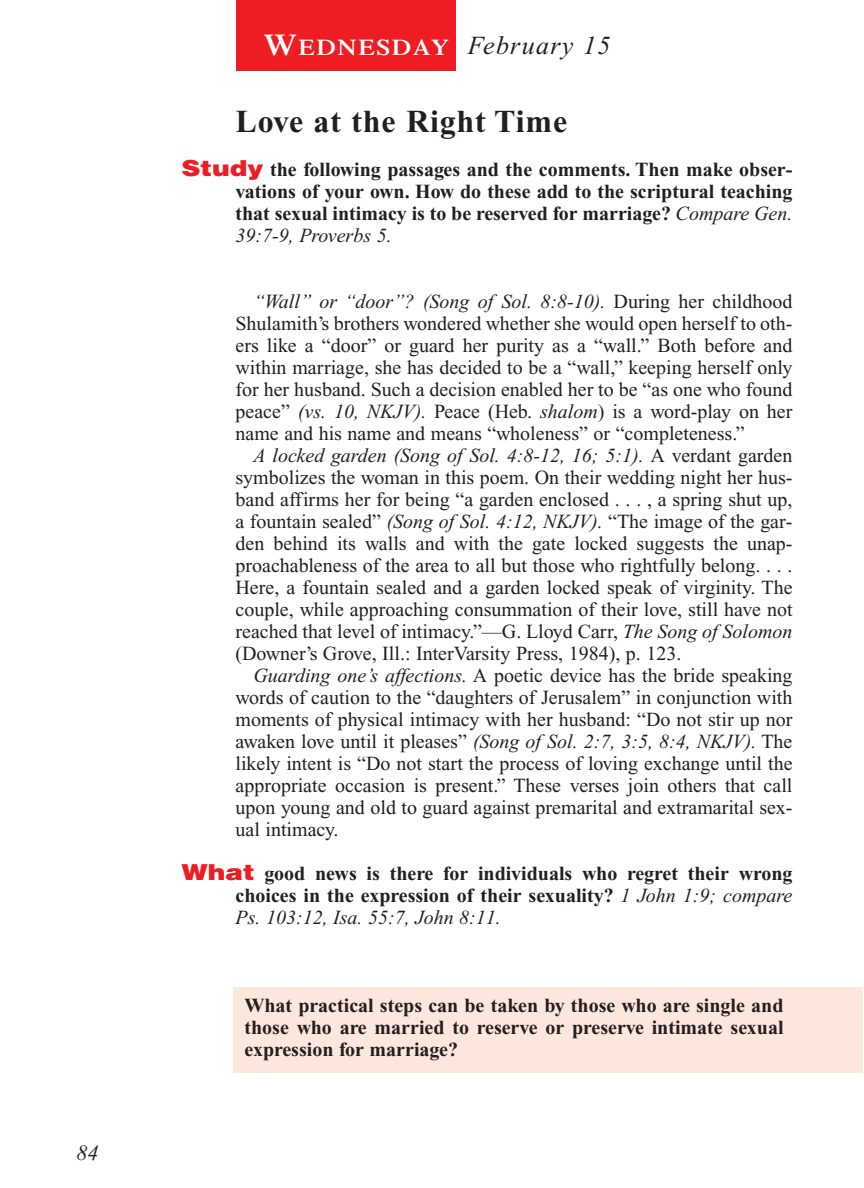
<style>
.page{position:relative;width:864px;height:1188px;background:#fff}
.page>*{position:absolute;margin:0;border:0;box-sizing:border-box;transform-origin:0 0}
.t1{font:700 32px "Times New Roman";letter-spacing:.025em;color:#231f20}
.t2{font:italic 26px "Times New Roman";letter-spacing:.05em;color:#231f20}
.t3{font:italic 22px "Times New Roman";color:#231f20}
.t4{font:20px/22px "Times New Roman";color:#231f20;text-align:justify}
.t5{font:700 20px/22px "Times New Roman";color:#231f20;text-align:justify}
.s1{font-family:"Times";font-weight:600;font-style:normal;font-size:30px;color:#fff}
.s2{font-family:"Times";font-weight:600;font-style:normal;font-size:22.4px;color:#fff}
.s3{font-family:"Helvetica";font-weight:900;font-size:22px;color:#ee1d23}
.s4{font-weight:400;font-style:italic}
.s5{font-style:italic}
</style>
<div class="page">
<div style="left:236px;top:0;width:220px;height:71px;background:#ee1d23"></div>
<div style="left:234px;top:987px;width:629px;height:86px;background:#fde7dc"></div>
<p class="t3" style="left:77px;top:1145px;width:23px">84</p>
<h2 class="t2" style="left:264px;top:35px;width:348px"><span class="s1">W</span><span class="s2">EDNESDAY</span> February 15</h2>
<h1 class="t1" style="left:236px;top:110px;width:333px">Love at the Right Time</h1>
<p class="t5" style="left:236px;top:160px;width:559px;text-indent:-54px"><span class="s3">Study</span> the following passages and the comments. Then make obser&shy;vations of your own. How do these add to the scriptural teaching that sexual intimacy is to be reserved for marriage? <span class="s4">Compare Gen.<br>39:7-9, Proverbs 5.</span></p>
<p class="t4" style="left:236px;top:292px;width:559px;text-indent:18px"><span class="s5">“Wall” or “door”? (Song of Sol. 8:8-10).</span> During her childhood Shulamith’s brothers wondered whether she would open herself to oth&shy;ers like a “door” or guard her purity as a “wall.” Both before and within marriage, she has decided to be a “wall,” keeping herself only for her husband. Such a decision enabled her to be “as one who found peace” <span class="s5">(vs. 10, NKJV).</span> Peace (Heb. <span class="s5">shalom</span>) is a word-play on her name and his name and means “wholeness” or “completeness.”</p>
<p class="t4" style="left:236px;top:446px;width:559px;text-indent:18px"><span class="s5">A locked garden (Song of Sol. 4:8-12, 16; 5:1).</span> A verdant garden symbolizes the woman in this poem. On their wedding night her hus&shy;band affirms her for being “a garden enclosed . . . , a spring shut up, a fountain sealed” <span class="s5">(Song of Sol. 4:12, NKJV).</span> “The image of the gar&shy;den behind its walls and with the gate locked suggests the unap&shy;proachableness of the area to all but those who rightfully belong. . . .<br>Here, a fountain sealed and a garden locked speak of virginity. The couple, while approaching consummation of their love, still have not reached that level of intimacy.”—G. Lloyd Carr, <span class="s5">The Song of Solomon </span>(Downer’s Grove, Ill.: InterVarsity Press, 1984), p. 123.</p>
<p class="t4" style="left:236px;top:666px;width:559px;text-indent:18px"><span class="s5">Guarding one’s affections.</span> A poetic device has the bride speaking words of caution to the “daughters of Jerusalem” in conjunction with moments of physical intimacy with her husband: “Do not stir up nor awaken love until it pleases” <span class="s5">(Song of Sol. 2:7, 3:5, 8:4, NKJV).</span> The likely intent is “Do not start the process of loving exchange until the appropriate occasion is present.” These verses join others that call upon young and old to guard against premarital and extramarital sex&shy;ual intimacy.</p>
<p class="t5" style="left:236px;top:864px;width:559px;text-indent:-54px"><span class="s3">What</span> good news is there for individuals who regret their wrong choices in the expression of their sexuality? <span class="s4">1 John 1:9; compare Ps. 103:12, Isa. 55:7, John 8:11.</span></p>
<p class="t5" style="left:245px;top:996px;width:541px">What practical steps can be taken by those who are single and those who are married to reserve or preserve intimate sexual expression for marriage?</p>
</div>
